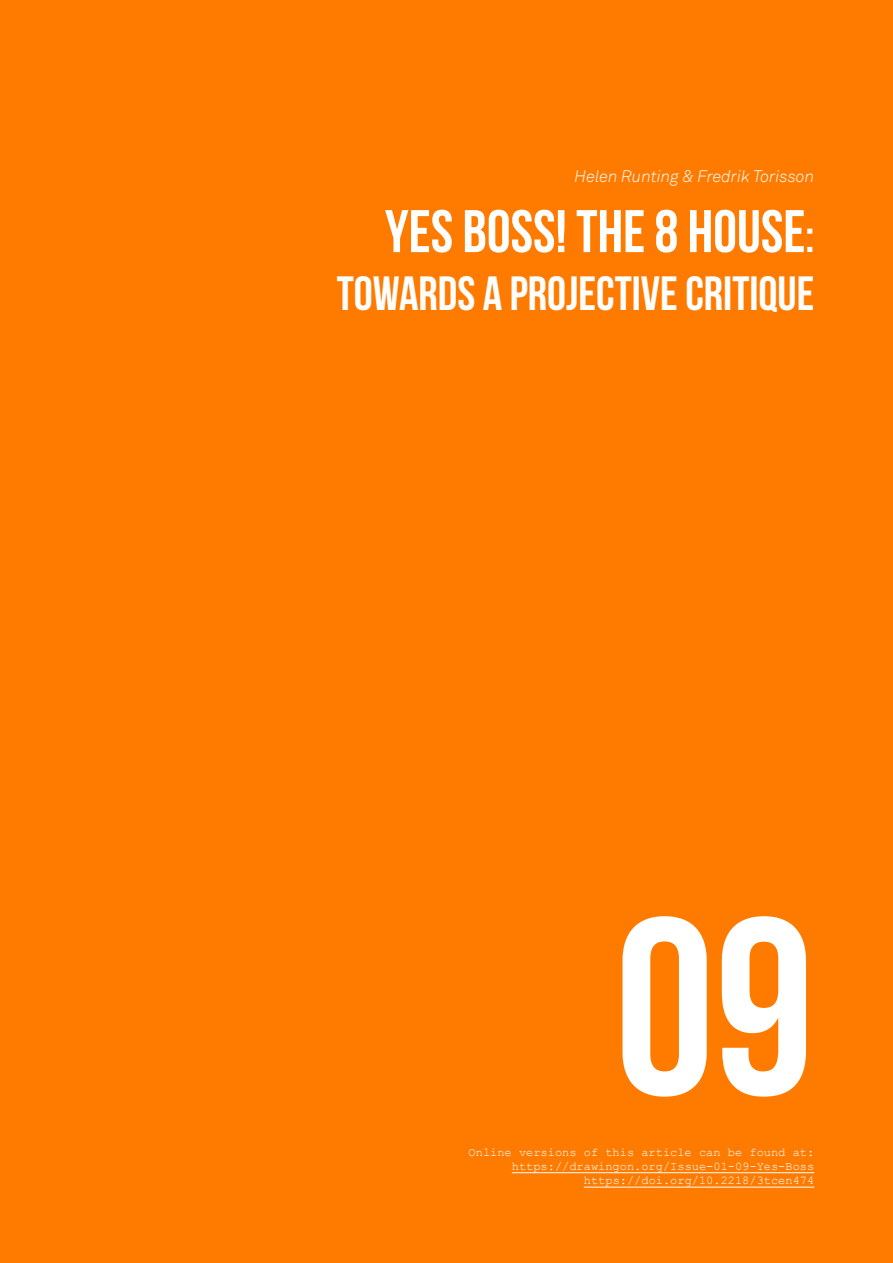
<style>
.page{position:relative;width:893px;height:1263px;background:#ff7b00}
.page>*{position:absolute;margin:0;border:0;box-sizing:border-box;transform-origin:0 0}
.t1{font:252px "Bebas Neue";color:#fff}
.Heading_1{font:60px "Bebas Neue";color:#fff}
.Heading_1-2{font:48px "Bebas Neue";color:#fff}
.t2{font:italic 16.5px "Akkurat Light Pro";color:#fff}
.t3{font:12px/14.4px "Courier New";color:#fff;text-align:right}
.s1{font-size:48px}
</style>
<div class="page">
<hr style="left:512px;top:1172px;width:302px;height:1px;background:#fff">
<hr style="left:584px;top:1187px;width:230px;height:1px;background:#fff">
<p class="t2" style="left:574px;top:167px;width:241px">Helen Runting &amp; Fredrik Torisson</p>
<p class="Heading_1" style="left:385px;top:198px;width:431px">YES BOSS! THE 8 HOUSE<span class="s1">:</span></p>
<p class="Heading_1-2" style="left:337px;top:267px;width:479px">TOWARDS A PROJECTIVE CRITIQUE</p>
<h1 class="t1" style="left:615px;top:869px;width:201px">09</h1>
<p class="t3" style="left:469px;top:1144px;width:347px">Online versions of this article can be found at: https://drawingon.org/Issue-01-09-Yes-Boss https://doi.org/10.2218/3tcen474</p>
</div>
